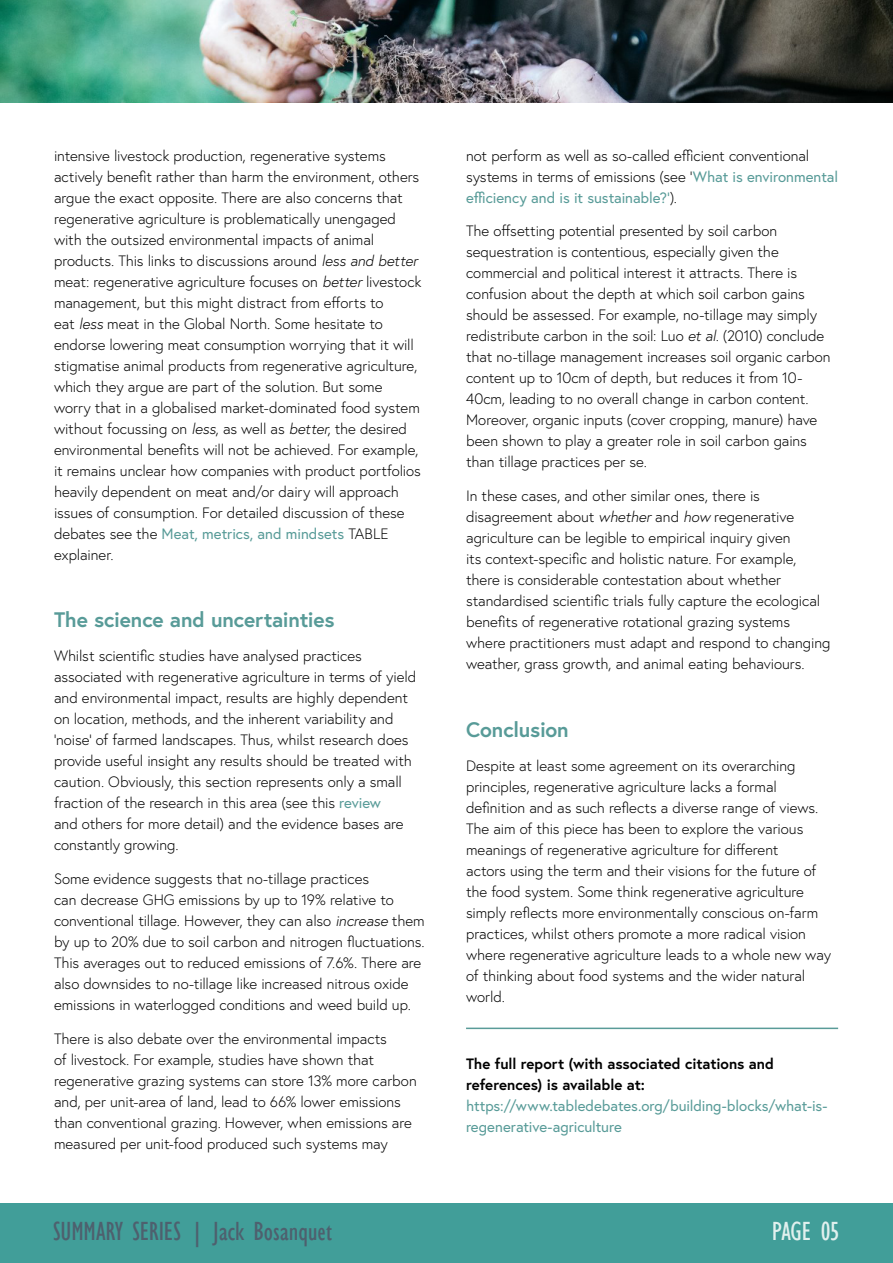
<style>
.page{position:relative;width:893px;height:1263px;background:#fff}
.page>*{position:absolute;margin:0;border:0;box-sizing:border-box;transform-origin:0 0}
.t1{font:condensed 27px "Gill Sans";letter-spacing:-.005em;color:#4e606e}
.t2{font:condensed 27px "Gill Sans";letter-spacing:-.015em;color:#e1f0ee}
.t3{font:700 21px "Europa";letter-spacing:-.01em;color:#589b98}
.t4{font:300 15px/21px "Europa";letter-spacing:-.005em;color:#000}
.t5{font:15px/21px "Europa";letter-spacing:-.005em;color:#589b98}
.t6{font:700 15px/21px "Europa";letter-spacing:-.005em;color:#000}
.s1{font-style:italic}
.s2{font-weight:400;color:#589b98}
</style>
<div class="page">
<div style="left:0;top:1203px;width:893px;height:60px;background:#419e99"></div>
<hr style="left:466px;top:1027px;width:372px;height:2px;background:#599b98">
<img style="left:0;top:0;width:893px;height:102px">
<p class="t4" style="left:54px;top:145px;width:369px">intensive livestock production, regenerative systems actively benefit rather than harm the environment, others argue the exact opposite. There are also concerns that regenerative agriculture is problematically unengaged with the outsized environmental impacts of animal products. This links to discussions around <span class="s1">less and better </span>meat: regenerative agriculture focuses on <span class="s1">better</span> livestock management, but this might distract from efforts to<br>eat <span class="s1">less</span> meat in the Global North. Some hesitate to endorse lowering meat consumption worrying that it will stigmatise animal products from regenerative agriculture, which they argue are part of the solution. But some worry that in a globalised market-dominated food system without focussing on <span class="s1">less</span>, as well as <span class="s1">better</span>, the desired environmental benefits will not be achieved. For example, it remains unclear how companies with product portfolios heavily dependent on meat and/or dairy will approach issues of consumption. For detailed discussion of these debates see the <span class="s2">Meat, metrics, and mindsets</span> TABLE explainer.</p>
<h2 class="t3" style="left:54px;top:606px;width:282px">The science and uncertainties</h2>
<p class="t4" style="left:54px;top:645px;width:364px">Whilst scientific studies have analysed practices associated with regenerative agriculture in terms of yield and environmental impact, results are highly dependent on location, methods, and the inherent variability and ‘noise’ of farmed landscapes. Thus, whilst research does provide useful insight any results should be treated with caution. Obviously, this section represents only a small fraction of the research in this area (see this <span class="s2">review<br></span>and others for more detail) and the evidence bases are constantly growing.</p>
<p class="t4" style="left:54px;top:868px;width:372px">Some evidence suggests that no-tillage practices<br>can decrease GHG emissions by up to 19% relative to conventional tillage. However, they can also <span class="s1">increase</span> them by up to 20% due to soil carbon and nitrogen fluctuations.<br>This averages out to reduced emissions of 7.6%. There are also downsides to no-tillage like increased nitrous oxide emissions in waterlogged conditions and weed build up.</p>
<p class="t4" style="left:54px;top:1028px;width:364px">There is also debate over the environmental impacts<br>of livestock. For example, studies have shown that regenerative grazing systems can store 13% more carbon and, per unit-area of land, lead to 66% lower emissions than conventional grazing. However, when emissions are measured per unit-food produced such systems may</p>
<p class="t4" style="left:466px;top:145px;width:374px">not perform as well as so-called efficient conventional systems in terms of emissions (see ‘<span class="s2">What is environmental efficiency and is it sustainable?’</span>).</p>
<p class="t4" style="left:466px;top:220px;width:366px">The offsetting potential presented by soil carbon sequestration is contentious, especially given the commercial and political interest it attracts. There is confusion about the depth at which soil carbon gains should be assessed. For example, no-tillage may simply redistribute carbon in the soil: Luo <span class="s1">et al.</span> (2010) conclude that no-tillage management increases soil organic carbon content up to 10cm of depth, but reduces it from 10- 40cm, leading to no overall change in carbon content.<br>Moreover, organic inputs (cover cropping, manure) have been shown to play a greater role in soil carbon gains than tillage practices per se.</p>
<p class="t4" style="left:466px;top:485px;width:366px">In these cases, and other similar ones, there is disagreement about <span class="s1">whether</span> and <span class="s1">how</span> regenerative agriculture can be legible to empirical inquiry given<br>its context-specific and holistic nature. For example, there is considerable contestation about whether standardised scientific trials fully capture the ecological benefits of regenerative rotational grazing systems where practitioners must adapt and respond to changing weather, grass growth, and animal eating behaviours.</p>
<h2 class="t3" style="left:466px;top:716px;width:104px">Conclusion</h2>
<p class="t4" style="left:466px;top:755px;width:366px">Despite at least some agreement on its overarching principles, regenerative agriculture lacks a formal definition and as such reflects a diverse range of views.<br>The aim of this piece has been to explore the various meanings of regenerative agriculture for different<br>actors using the term and their visions for the future of the food system. Some think regenerative agriculture simply reflects more environmentally conscious on-farm practices, whilst others promote a more radical vision where regenerative agriculture leads to a whole new way of thinking about food systems and the wider natural world.</p>
<p class="t6" style="left:466px;top:1053px;width:309px">The full report (with associated citations and references) is available at:</p>
<p class="t5" style="left:466px;top:1095px;width:363px">https://www.tabledebates.org/building-blocks/what-is&shy;regenerative-agriculture</p>
<h1 class="t1" style="left:53px;top:1216px;width:280px">SUMMARY SERIES | Jack Bosanquet</h1>
<h1 class="t2" style="left:772px;top:1216px;width:69px">PAGE 05</h1>
</div>
